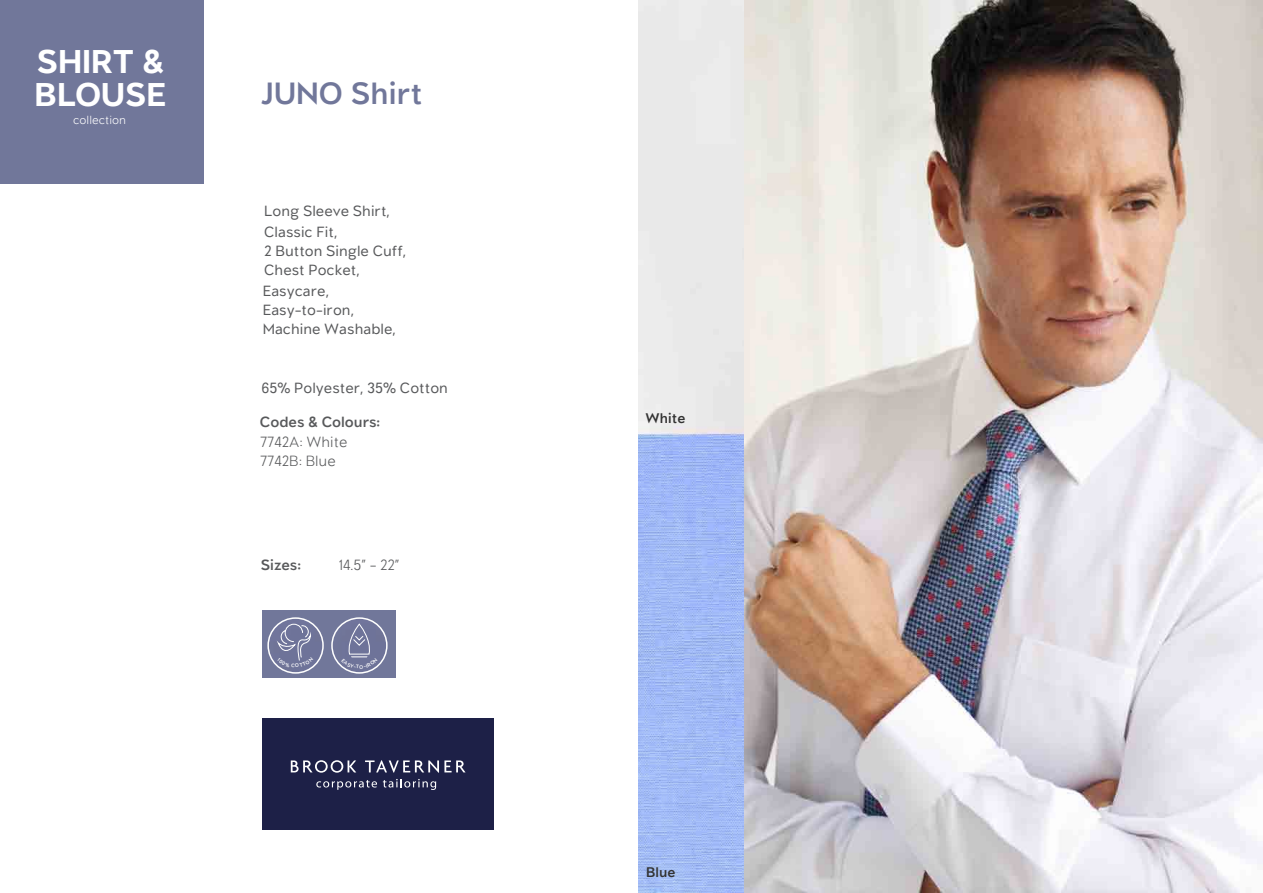
<style>
.page{position:relative;width:1263px;height:893px;background:#fff}
.page>*{position:absolute;margin:0;border:0;box-sizing:border-box;transform-origin:0 0}
.t1{font:700 35.4px/33px "Littera Plain";color:#fff}
.t2{font:500 33px "Littera Plain";color:#71779a}
.t3{font:15.9px/19px "Littera Plain";color:#58595b}
.t4{font:300 15.9px/19px "Littera Plain";color:#58595b}
.t5{font:500 15.9px "Littera Plain";color:#58595b}
.t6{font:500 15px "Littera Plain";color:#333}
.t7{font:300 12.6px "Littera Plain";color:#fff}
</style>
<div class="page">
<img style="left:638px;top:0;width:625px;height:893px">
<div style="left:0;top:0;width:204px;height:183px;background:#71779a"></div>
<div style="left:262px;top:610px;width:133px;height:68px;background:#71779a"></div>
<img style="left:270px;top:620px;width:51px;height:51px">
<div style="left:267px;top:617px;width:57px;height:57px;border:2px solid #fff;border-radius:50%"></div>
<img style="left:343px;top:620px;width:42px;height:51px">
<img style="left:334px;top:626px;width:7px;height:39px">
<div style="left:331px;top:617px;width:57px;height:57px;border:2px solid #fff;border-radius:50%"></div>
<img style="left:745px;top:56px;width:518px;height:749px">
<div style="left:262px;top:718px;width:232px;height:112px;background:#1d2047"></div>
<svg style="left:291px;top:760px;width:65px;height:13px"></svg>
<svg style="left:365px;top:760px;width:101px;height:13px"></svg>
<svg style="left:316px;top:780px;width:61px;height:10px"></svg>
<svg style="left:383px;top:779px;width:53px;height:11px"></svg>
<svg style="left:277px;top:623px;width:36px;height:44px"></svg>
<svg style="left:341px;top:623px;width:37px;height:46px"></svg>
<h1 class="t1" style="left:35px;top:45px;width:133px">SHIRT &amp;<br>BLOUSE</h1>
<p class="t7" style="left:73px;top:113px;width:54px">collection</p>
<h2 class="t2" style="left:261px;top:73px;width:163px">JUNO Shirt</h2>
<p class="t3" style="left:264px;top:201px;width:127px;line-height:20.7px">Long Sleeve Shirt,<br>Classic Fit,</p>
<p class="t3" style="left:264px;top:241px;width:143px">2 Button Single Cuff,<br>Chest Pocket,</p>
<p class="t3" style="left:263px;top:281px;width:135px">Easycare,<br>Easy-to-iron,<br>Machine Washable,</p>
<p class="t3" style="left:262px;top:378px;width:188px">65% Polyester, 35% Cotton</p>
<p class="t5" style="left:260px;top:412px;width:122px">Codes &amp; Colours:</p>
<p class="t6" style="left:646px;top:409px;width:41px">White</p>
<p class="t4" style="left:260px;top:432px;width:89px">7742A: White<br>7742B: Blue</p>
<p class="t5" style="left:261px;top:555px;width:42px">Sizes:</p>
<p class="t4" style="left:339px;top:555px;width:62px">14.5” - 22”</p>
<p class="t6" style="left:646px;top:863px;width:31px">Blue</p>
</div>
